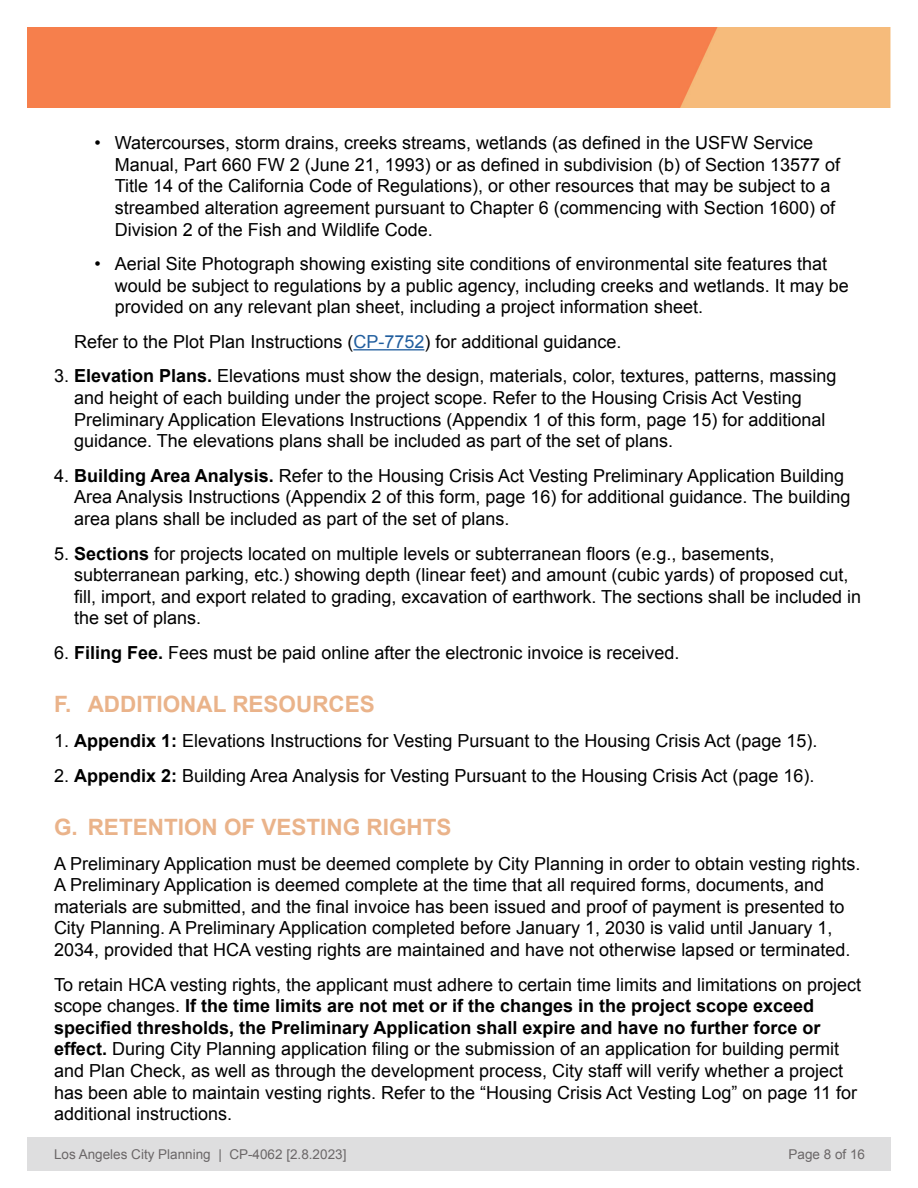
<style>
.page{position:relative;width:918px;height:1188px;background:#fff}
.page>*{position:absolute;margin:0;border:0;box-sizing:border-box;transform-origin:0 0}
.t1{font:700 22.5px "Arial";color:#eab38a}
.t2{font:18px/21.6px "Arial";color:#000}
.t3{font:13.5px "Arial";color:#6b6768}
.s1{color:#215e9e}
.s2{font-weight:700}
</style>
<div class="page">
<div style="left:27px;top:1137px;width:864px;height:33px;background:#dededf"></div>
<img style="left:27px;top:27px;width:864px;height:81px">
<hr style="left:353px;top:349px;width:71px;height:1px;background:#215e9e">
<p class="t2" style="left:115px;top:132px;width:727px;text-indent:-20px">• Watercourses, storm drains, creeks streams, wetlands (as defined in the USFW Service Manual, Part 660 FW 2 (June 21, 1993) or as defined in subdivision (b) of Section 13577 of Title 14 of the California Code of Regulations), or other resources that may be subject to a streambed alteration agreement pursuant to Chapter 6 (commencing with Section 1600) of Division 2 of the Fish and Wildlife Code.</p>
<p class="t2" style="left:115px;top:253px;width:736px;text-indent:-20px">• Aerial Site Photograph showing existing site conditions of environmental site features that would be subject to regulations by a public agency, including creeks and wetlands. It may be provided on any relevant plan sheet, including a project information sheet.</p>
<p class="t2" style="left:74px;top:331px;width:549px">Refer to the Plot Plan Instructions (<span class="s1">CP-7752</span>) for additional guidance.</p>
<p class="t2" style="left:74px;top:366px;width:764px;text-indent:-20px">3. <span class="s2">Elevation Plans.</span> Elevations must show the design, materials, color, textures, patterns, massing and height of each building under the project scope. Refer to the Housing Crisis Act Vesting Preliminary Application Elevations Instructions (Appendix 1 of this form, page 15) for additional guidance. The elevations plans shall be included as part of the set of plans.</p>
<p class="t2" style="left:74px;top:465px;width:778px;text-indent:-20px">4. <span class="s2">Building Area Analysis.</span> Refer to the Housing Crisis Act Vesting Preliminary Application Building<br>Area Analysis Instructions (Appendix 2 of this form, page 16) for additional guidance. The building area plans shall be included as part of the set of plans.</p>
<p class="t2" style="left:74px;top:543px;width:789px;text-indent:-20px">5. <span class="s2">Sections</span> for projects located on multiple levels or subterranean floors (e.g., basements, subterranean parking, etc.) showing depth (linear feet) and amount (cubic yards) of proposed cut, fill, import, and export related to grading, excavation of earthwork. The sections shall be included in the set of plans.</p>
<p class="t2" style="left:54px;top:642px;width:627px">6. <span class="s2">Filing Fee.</span> Fees must be paid online after the electronic invoice is received.</p>
<p class="t1" style="left:54px;top:690px;width:322px">F. ADDITIONAL RESOURCES</p>
<p class="t2" style="left:54px;top:730px;width:765px">1. <span class="s2">Appendix 1:</span> Elevations Instructions for Vesting Pursuant to the Housing Crisis Act (page 15).</p>
<p class="t2" style="left:54px;top:765px;width:762px">2. <span class="s2">Appendix 2:</span> Building Area Analysis for Vesting Pursuant to the Housing Crisis Act (page 16).</p>
<p class="t1" style="left:54px;top:812px;width:399px">G. RETENTION OF VESTING RIGHTS</p>
<p class="t2" style="left:54px;top:853px;width:808px">A Preliminary Application must be deemed complete by City Planning in order to obtain vesting rights.<br>A Preliminary Application is deemed complete at the time that all required forms, documents, and materials are submitted, and the final invoice has been issued and proof of payment is presented to City Planning. A Preliminary Application completed before January 1, 2030 is valid until January 1, 2034, provided that HCA vesting rights are maintained and have not otherwise lapsed or terminated.</p>
<p class="t2" style="left:54px;top:974px;width:809px">To retain HCA vesting rights, the applicant must adhere to certain time limits and limitations on project scope changes. <span class="s2">If the time limits are not met or if the changes in the project scope exceed specified thresholds, the Preliminary Application shall expire and have no further force or effect.</span> During City Planning application filing or the submission of an application for building permit and Plan Check, as well as through the development process, City staff will verify whether a project has been able to maintain vesting rights. Refer to the “Housing Crisis Act Vesting Log” on page 11 for additional instructions.</p>
<p class="t3" style="left:54px;top:1145px;width:294px">Los Angeles City Planning | CP-4062 [2.8.2023]</p>
<p class="t3" style="left:789px;top:1145px;width:78px">Page 8 of 16</p>
</div>
